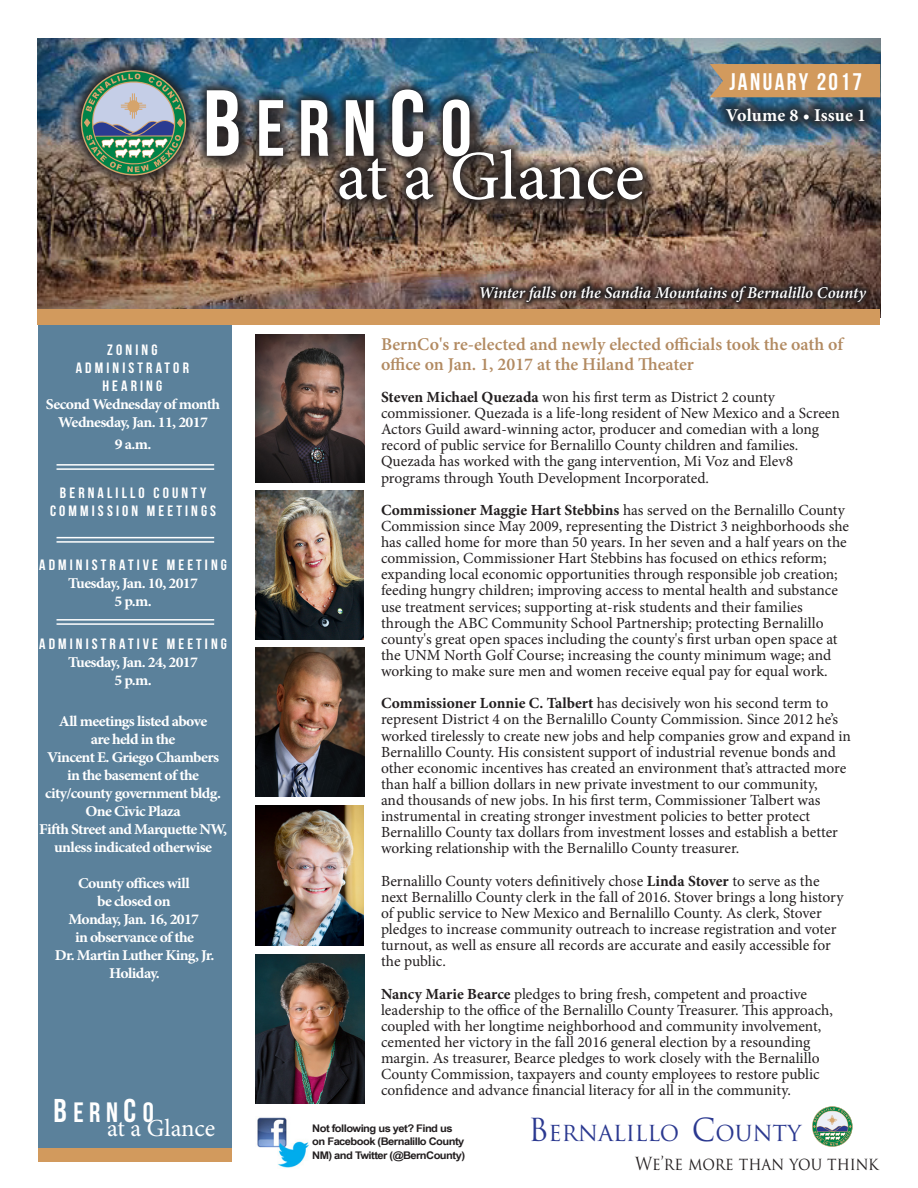
<style>
.page{position:relative;width:918px;height:1188px;background:#fff}
.page>*{position:absolute;margin:0;border:0;box-sizing:border-box;transform-origin:0 0}
.t1{font:79.5px "Bebas Neue";color:#fff}
.t2{font:69.75px "Minion Pro";letter-spacing:-.005em;color:#fff}
.t3{font:28.05px "Bebas Neue";color:#fff}
.t4{font:25.35px "Trajan Pro";color:#2b3990;scale:.95 1}
.t5{font:24.6px "Minion Pro";letter-spacing:-.005em;color:#fff}
.t6{font:24px "Bebas Neue";letter-spacing:.1em;color:#fff}
.t7{font:600 18px/19.5px "Minion Pro";color:#b28a61}
.t8{font:700 18px "Minion Pro";letter-spacing:.005em;color:#fff}
.t9{font:17.55px "Trajan Pro";color:#231f20;scale:.89 1}
.t10{font:italic 600 16.5px "Minion Pro";letter-spacing:-.005em;color:#fff}
.t11{font:15.45px/16.2px "Minion Pro";color:#231f20}
.t12{font:700 15px "Minion Pro";letter-spacing:-.04em;color:#fff;scale:1.05 1}
.t13{font:15px "Bebas Neue";letter-spacing:.2em;color:#fff;scale:1.05 1}
.t14{font:700 10.5px/13.5px "Arial Narrow";letter-spacing:-.04em;color:#231f20;scale:1.29 1}
.s1{font-size:93.6px}
.s2{font-size:33px}
.s3{font-weight:700}
.s4{font-size:30.9px}
</style>
<div class="page">
<div style="left:37px;top:38px;width:845px;height:281px;background:#231f20;opacity:.75"></div>
<div style="left:38px;top:320px;width:194px;height:829px;background:#5b819b"></div>
<div style="left:38px;top:309px;width:842px;height:16px;background:#d29a5d"></div>
<hr style="left:57px;top:464px;width:157px;height:2px;background:#fff">
<hr style="left:57px;top:468px;width:157px;height:2px;background:#fff">
<hr style="left:57px;top:537px;width:157px;height:1px;background:#fff">
<hr style="left:57px;top:541px;width:157px;height:2px;background:#fff">
<hr style="left:57px;top:619px;width:157px;height:2px;background:#fff">
<hr style="left:57px;top:623px;width:157px;height:2px;background:#fff">
<svg style="left:812px;top:1106px;width:41px;height:41px"></svg>
<div style="left:38px;top:1149px;width:194px;height:13px;background:#d29a5d"></div>
<div style="left:713px;top:95px;width:165px;height:40px;background:#231f20;opacity:.76"></div>
<div style="left:710px;top:64px;width:170px;height:33px;background:#d29a5d"></div>
<svg style="left:474px;top:280px;width:398px;height:28px;background:#503d37"></svg>
<img style="left:257px;top:1117px;width:52px;height:51px">
<img style="left:68px;top:57px;width:131px;height:131px">
<svg style="left:81px;top:70px;width:105px;height:105px;background:#6f8e81"></svg>
<div style="left:209px;top:92px;width:452px;height:127px;background:#231f20;opacity:.75"></div>
<img style="left:194px;top:78px;width:461px;height:135px">
<img style="left:256px;top:491px;width:108px;height:148px">
<img style="left:256px;top:334px;width:109px;height:149px">
<img style="left:256px;top:647px;width:109px;height:149px">
<img style="left:256px;top:955px;width:109px;height:148px">
<img style="left:256px;top:805px;width:108px;height:140px">
<p class="t1" style="left:203px;top:85px;width:270px"><span class="s1">B</span>ERN<span class="s1">C</span>O</p>
<p class="t2" style="left:337px;top:130px;width:309px">at a Glance</p>
<p class="t6" style="left:729px;top:68px;width:134px">JANUARY 2017</p>
<p class="t8" style="left:726px;top:103px;width:142px">Volume 8 • Issue 1</p>
<p class="t13" style="left:107px;top:342px;width:49px">ZONING</p>
<p class="t13" style="left:76px;top:360px;width:109px">ADMINISTRATOR</p>
<p class="t13" style="left:102px;top:378px;width:58px">HEARING</p>
<p class="t12" style="left:46px;top:394px;width:168px">Second Wednesday of month</p>
<p class="t12" style="left:58px;top:412px;width:144px">Wednesday, Jan. 11, 2017</p>
<p class="t12" style="left:115px;top:433px;width:36px">9 a.m.</p>
<p class="t13" style="left:60px;top:485px;width:141px">BERNALILLO COUNTY</p>
<p class="t13" style="left:50px;top:503px;width:160px">COMMISSION MEETINGS</p>
<p class="t13" style="left:39px;top:557px;width:180px">ADMINISTRATIVE MEETING</p>
<p class="t12" style="left:68px;top:573px;width:125px">Tuesday, Jan. 10, 2017</p>
<p class="t12" style="left:114px;top:591px;width:37px">5 p.m.</p>
<p class="t13" style="left:39px;top:636px;width:180px">ADMINISTRATIVE MEETING</p>
<p class="t12" style="left:68px;top:652px;width:125px">Tuesday, Jan. 24, 2017</p>
<p class="t12" style="left:114px;top:670px;width:37px">5 p.m.</p>
<p class="t12" style="left:59px;top:711px;width:143px">All meetings listed above</p>
<p class="t12" style="left:91px;top:729px;width:82px">are held in the</p>
<p class="t12" style="left:47px;top:747px;width:165px">Vincent E. Griego Chambers</p>
<p class="t12" style="left:67px;top:765px;width:127px">in the basement of the</p>
<p class="t12" style="left:45px;top:783px;width:169px">city/county government bldg.</p>
<p class="t12" style="left:85px;top:801px;width:92px">One Civic Plaza</p>
<p class="t12" style="left:39px;top:819px;width:181px">Fifth Street and Marquette NW,</p>
<p class="t12" style="left:54px;top:837px;width:152px">unless indicated otherwise</p>
<p class="t12" style="left:78px;top:873px;width:108px">County offices will</p>
<p class="t12" style="left:97px;top:891px;width:71px">be closed on</p>
<p class="t12" style="left:69px;top:909px;width:126px">Monday, Jan. 16, 2017</p>
<p class="t12" style="left:75px;top:927px;width:115px">in observance of the</p>
<p class="t12" style="left:55px;top:945px;width:153px">Dr. Martin Luther King, Jr.</p>
<p class="t12" style="left:109px;top:963px;width:50px">Holiday.</p>
<p class="t3" style="left:53px;top:1097px;width:102px"><span class="s2">B</span>ERN<span class="s2">C</span>O</p>
<p class="t5" style="left:107px;top:1111px;width:110px">at a Glance</p>
<p class="t10" style="left:479px;top:281px;width:389px">Winter falls on the Sandia Mountains of Bernalillo County</p>
<p class="t7" style="left:381px;top:335px;width:464px">BernCo's re-elected and newly elected officials took the oath of office on Jan. 1, 2017 at the Hiland Theater</p>
<p class="t11" style="left:381px;top:389px;width:461px"><span class="s3">Steven Michael Quezada</span> won his first term as District 2 county commissioner. Quezada is a life-long resident of New Mexico and a Screen Actors Guild award-winning actor, producer and comedian with a long record of public service for Bernalillo County children and families.<br>Quezada has worked with the gang intervention, Mi Voz and Elev8 programs through Youth Development Incorporated.</p>
<p class="t11" style="left:381px;top:502px;width:470px"><span class="s3">Commissioner Maggie Hart Stebbins</span> has served on the Bernalillo County Commission since May 2009, representing the District 3 neighborhoods she has called home for more than 50 years. In her seven and a half years on the commission, Commissioner Hart Stebbins has focused on ethics reform; expanding local economic opportunities through responsible job creation; feeding hungry children; improving access to mental health and substance use treatment services; supporting at-risk students and their families through the ABC Community School Partnership; protecting Bernalillo county's great open spaces including the county's first urban open space at the UNM North Golf Course; increasing the county minimum wage; and working to make sure men and women receive equal pay for equal work.</p>
<p class="t11" style="left:381px;top:695px;width:472px"><span class="s3">Commissioner Lonnie C. Talbert</span> has decisively won his second term to represent District 4 on the Bernalillo County Commission. Since 2012 he’s worked tirelessly to create new jobs and help companies grow and expand in Bernalillo County. His consistent support of industrial revenue bonds and other economic incentives has created an environment that’s attracted more than half a billion dollars in new private investment to our community,<br>and thousands of new jobs. In his first term, Commissioner Talbert was instrumental in creating stronger investment policies to better protect Bernalillo County tax dollars from investment losses and establish a better working relationship with the Bernalillo County treasurer.</p>
<p class="t11" style="left:381px;top:873px;width:464px">Bernalillo County voters definitively chose <span class="s3">Linda Stover</span> to serve as the next Bernalillo County clerk in the fall of 2016. Stover brings a long history of public service to New Mexico and Bernalillo County. As clerk, Stover pledges to increase community outreach to increase registration and voter turnout, as well as ensure all records are accurate and easily accessible for the public.</p>
<p class="t11" style="left:381px;top:986px;width:453px"><span class="s3">Nancy Marie Bearce</span> pledges to bring fresh, competent and proactive leadership to the office of the Bernalillo County Treasurer. This approach, coupled with her longtime neighborhood and community involvement, cemented her victory in the fall 2016 general election by a resounding margin. As treasurer, Bearce pledges to work closely with the Bernalillo County Commission, taxpayers and county employees to restore public confidence and advance financial literacy for all in the community.</p>
<p class="t14" style="left:312px;top:1121px;width:120px">Not following us yet? Find us on Facebook (Bernalillo County<br>NM) and Twitter (@BernCounty)</p>
<p class="t4" style="left:528px;top:1116px;width:289px"><span class="s4">B</span>ernalillo <span class="s4">C</span>ounty</p>
<p class="t9" style="left:635px;top:1153px;width:275px">We’re more than you think</p>
</div>
